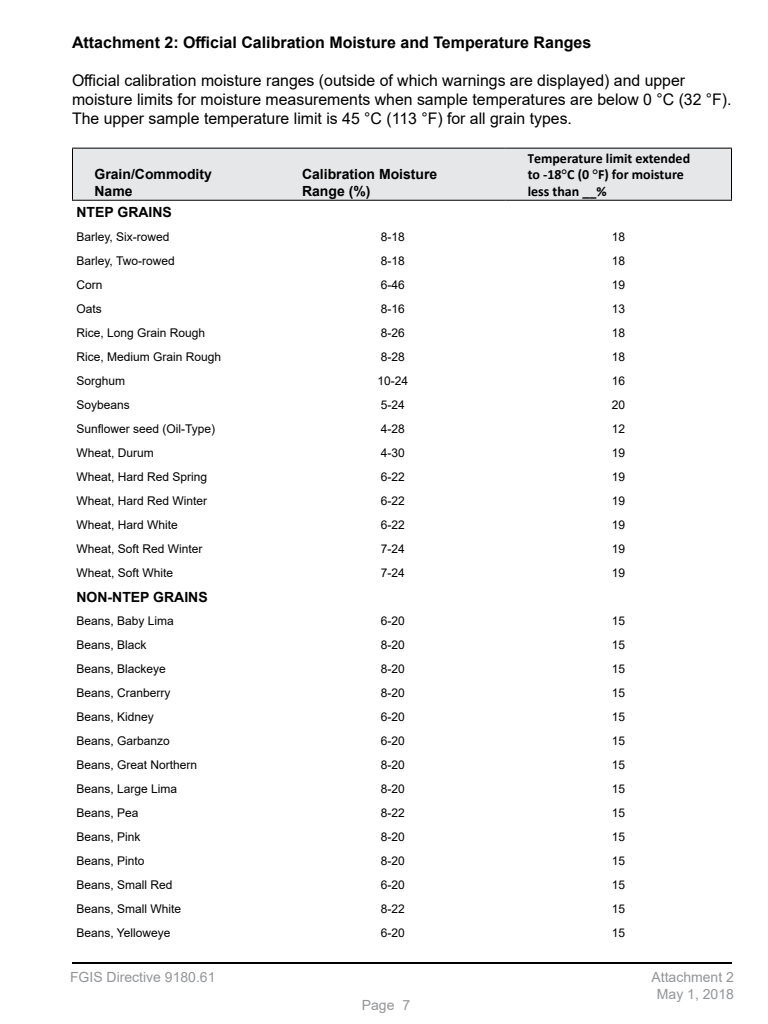
<style>
.page{position:relative;width:768px;height:1024px;background:#fff}
.page>*{position:absolute;margin:0;border:0;box-sizing:border-box;transform-origin:0 0}
.t1{font:16px/19.2px "Arial";color:#000}
.Section{font:700 16px "Arial";color:#000}
.Table{font:700 14px/16.8px "Arial";color:#000}
.Table-2{font:700 14px/16.8px "Calibri";color:#000;scale:.91 1}
.t2{font:14px/16.8px "Arial";color:#939598;text-align:center}
.Table-3{font:12px "Arial";color:#000}
.s1{font-family:"Times New Roman"}
</style>
<div class="page">
<hr style="left:72px;top:962px;width:660px;height:2px;background:#000">
<div style="left:73px;top:149px;width:658px;height:51px;background:#e6e7e8"></div>
<hr style="left:72px;top:148px;width:208px;height:1px;background:#000">
<hr style="left:72px;top:149px;width:1px;height:51px;background:#000">
<hr style="left:280px;top:148px;width:226px;height:1px;background:#000">
<hr style="left:506px;top:148px;width:226px;height:1px;background:#000">
<hr style="left:731px;top:149px;width:1px;height:51px;background:#000">
<hr style="left:72px;top:200px;width:208px;height:1px;background:#000">
<hr style="left:280px;top:200px;width:226px;height:1px;background:#000">
<hr style="left:506px;top:200px;width:226px;height:1px;background:#000">
<h2 class="Section" style="left:72px;top:31px;width:521px">Attachment 2: Official Calibration Moisture and Temperature Ranges</h2>
<p class="t1" style="left:72px;top:71px;width:661px">Official calibration moisture ranges (outside of which warnings are displayed) and upper moisture limits for moisture measurements when sample temperatures are below 0 °C (32 °F).<br>The upper sample temperature limit is 45 °C (113 °F) for all grain types.</p>
<p class="Table" style="left:94px;top:166px;width:119px">Grain/Commodity<br>Name</p>
<p class="Table" style="left:302px;top:166px;width:137px">Calibration Moisture</p>
<p class="Table" style="left:302px;top:183px;width:70px">Range (%)</p>
<p class="Table-2" style="left:528px;top:149px;width:180px">Temperature limit extended to -18<span class="s1">°</span>C (0 <span class="s1">°</span>F) for moisture less than __%</p>
<p class="Table" style="left:76px;top:204px;width:97px">NTEP GRAINS</p>
<p class="Table-3" style="left:76px;top:228px;width:95px">Barley, Six-rowed</p>
<p class="Table-3" style="left:381px;top:228px;width:26px">8-18</p>
<p class="Table-3" style="left:612px;top:228px;width:15px">18</p>
<p class="Table-3" style="left:76px;top:252px;width:100px">Barley, Two-rowed</p>
<p class="Table-3" style="left:381px;top:252px;width:26px">8-18</p>
<p class="Table-3" style="left:612px;top:252px;width:15px">18</p>
<p class="Table-3" style="left:76px;top:276px;width:28px">Corn</p>
<p class="Table-3" style="left:381px;top:276px;width:26px">6-46</p>
<p class="Table-3" style="left:612px;top:276px;width:15px">19</p>
<p class="Table-3" style="left:76px;top:300px;width:27px">Oats</p>
<p class="Table-3" style="left:381px;top:300px;width:26px">8-16</p>
<p class="Table-3" style="left:612px;top:300px;width:15px">13</p>
<p class="Table-3" style="left:76px;top:324px;width:130px">Rice, Long Grain Rough</p>
<p class="Table-3" style="left:381px;top:324px;width:26px">8-26</p>
<p class="Table-3" style="left:612px;top:324px;width:15px">18</p>
<p class="Table-3" style="left:76px;top:348px;width:146px">Rice, Medium Grain Rough</p>
<p class="Table-3" style="left:381px;top:348px;width:26px">8-28</p>
<p class="Table-3" style="left:612px;top:348px;width:15px">18</p>
<p class="Table-3" style="left:76px;top:372px;width:50px">Sorghum</p>
<p class="Table-3" style="left:378px;top:372px;width:32px">10-24</p>
<p class="Table-3" style="left:612px;top:372px;width:15px">16</p>
<p class="Table-3" style="left:76px;top:396px;width:55px">Soybeans</p>
<p class="Table-3" style="left:381px;top:396px;width:26px">5-24</p>
<p class="Table-3" style="left:612px;top:396px;width:15px">20</p>
<p class="Table-3" style="left:76px;top:420px;width:140px">Sunflower seed (Oil-Type)</p>
<p class="Table-3" style="left:381px;top:420px;width:26px">4-28</p>
<p class="Table-3" style="left:612px;top:420px;width:15px">12</p>
<p class="Table-3" style="left:76px;top:444px;width:79px">Wheat, Durum</p>
<p class="Table-3" style="left:381px;top:444px;width:26px">4-30</p>
<p class="Table-3" style="left:612px;top:444px;width:15px">19</p>
<p class="Table-3" style="left:76px;top:468px;width:132px">Wheat, Hard Red Spring</p>
<p class="Table-3" style="left:381px;top:468px;width:26px">6-22</p>
<p class="Table-3" style="left:612px;top:468px;width:15px">19</p>
<p class="Table-3" style="left:76px;top:492px;width:132px">Wheat, Hard Red Winter</p>
<p class="Table-3" style="left:381px;top:492px;width:26px">6-22</p>
<p class="Table-3" style="left:612px;top:492px;width:15px">19</p>
<p class="Table-3" style="left:76px;top:517px;width:103px">Wheat, Hard White</p>
<p class="Table-3" style="left:381px;top:517px;width:26px">6-22</p>
<p class="Table-3" style="left:612px;top:517px;width:15px">19</p>
<p class="Table-3" style="left:76px;top:541px;width:128px">Wheat, Soft Red Winter</p>
<p class="Table-3" style="left:381px;top:541px;width:26px">7-24</p>
<p class="Table-3" style="left:612px;top:541px;width:15px">19</p>
<p class="Table-3" style="left:76px;top:565px;width:98px">Wheat, Soft White</p>
<p class="Table-3" style="left:381px;top:565px;width:26px">7-24</p>
<p class="Table-3" style="left:612px;top:565px;width:15px">19</p>
<p class="Table" style="left:76px;top:589px;width:133px">NON-NTEP GRAINS</p>
<p class="Table-3" style="left:76px;top:613px;width:99px">Beans, Baby Lima</p>
<p class="Table-3" style="left:381px;top:613px;width:26px">6-20</p>
<p class="Table-3" style="left:612px;top:613px;width:15px">15</p>
<p class="Table-3" style="left:76px;top:637px;width:72px">Beans, Black</p>
<p class="Table-3" style="left:381px;top:637px;width:26px">8-20</p>
<p class="Table-3" style="left:612px;top:637px;width:15px">15</p>
<p class="Table-3" style="left:76px;top:661px;width:91px">Beans, Blackeye</p>
<p class="Table-3" style="left:381px;top:661px;width:26px">8-20</p>
<p class="Table-3" style="left:612px;top:661px;width:15px">15</p>
<p class="Table-3" style="left:76px;top:685px;width:96px">Beans, Cranberry</p>
<p class="Table-3" style="left:381px;top:685px;width:26px">8-20</p>
<p class="Table-3" style="left:612px;top:685px;width:15px">15</p>
<p class="Table-3" style="left:76px;top:709px;width:79px">Beans, Kidney</p>
<p class="Table-3" style="left:381px;top:709px;width:26px">6-20</p>
<p class="Table-3" style="left:612px;top:709px;width:15px">15</p>
<p class="Table-3" style="left:76px;top:733px;width:95px">Beans, Garbanzo</p>
<p class="Table-3" style="left:381px;top:733px;width:26px">6-20</p>
<p class="Table-3" style="left:612px;top:733px;width:15px">15</p>
<p class="Table-3" style="left:76px;top:757px;width:122px">Beans, Great Northern</p>
<p class="Table-3" style="left:381px;top:757px;width:26px">8-20</p>
<p class="Table-3" style="left:612px;top:757px;width:15px">15</p>
<p class="Table-3" style="left:76px;top:781px;width:102px">Beans, Large Lima</p>
<p class="Table-3" style="left:381px;top:781px;width:26px">8-20</p>
<p class="Table-3" style="left:612px;top:781px;width:15px">15</p>
<p class="Table-3" style="left:76px;top:805px;width:64px">Beans, Pea</p>
<p class="Table-3" style="left:381px;top:805px;width:26px">8-22</p>
<p class="Table-3" style="left:612px;top:805px;width:15px">15</p>
<p class="Table-3" style="left:76px;top:829px;width:66px">Beans, Pink</p>
<p class="Table-3" style="left:381px;top:829px;width:26px">8-20</p>
<p class="Table-3" style="left:612px;top:829px;width:15px">15</p>
<p class="Table-3" style="left:76px;top:853px;width:70px">Beans, Pinto</p>
<p class="Table-3" style="left:381px;top:853px;width:26px">8-20</p>
<p class="Table-3" style="left:612px;top:853px;width:15px">15</p>
<p class="Table-3" style="left:76px;top:877px;width:98px">Beans, Small Red</p>
<p class="Table-3" style="left:381px;top:877px;width:26px">6-20</p>
<p class="Table-3" style="left:612px;top:877px;width:15px">15</p>
<p class="Table-3" style="left:76px;top:901px;width:106px">Beans, Small White</p>
<p class="Table-3" style="left:381px;top:901px;width:26px">8-22</p>
<p class="Table-3" style="left:612px;top:901px;width:15px">15</p>
<p class="Table-3" style="left:76px;top:925px;width:96px">Beans, Yelloweye</p>
<p class="Table-3" style="left:381px;top:925px;width:26px">6-20</p>
<p class="Table-3" style="left:612px;top:925px;width:15px">15</p>
<p class="t2" style="left:70px;top:969px;width:147px">FGIS Directive 9180.61</p>
<p class="t2" style="left:652px;top:969px;width:84px">Attachment 2<br>May 1, 2018</p>
<p class="t2" style="left:362px;top:997px;width:50px">Page 7</p>
</div>
